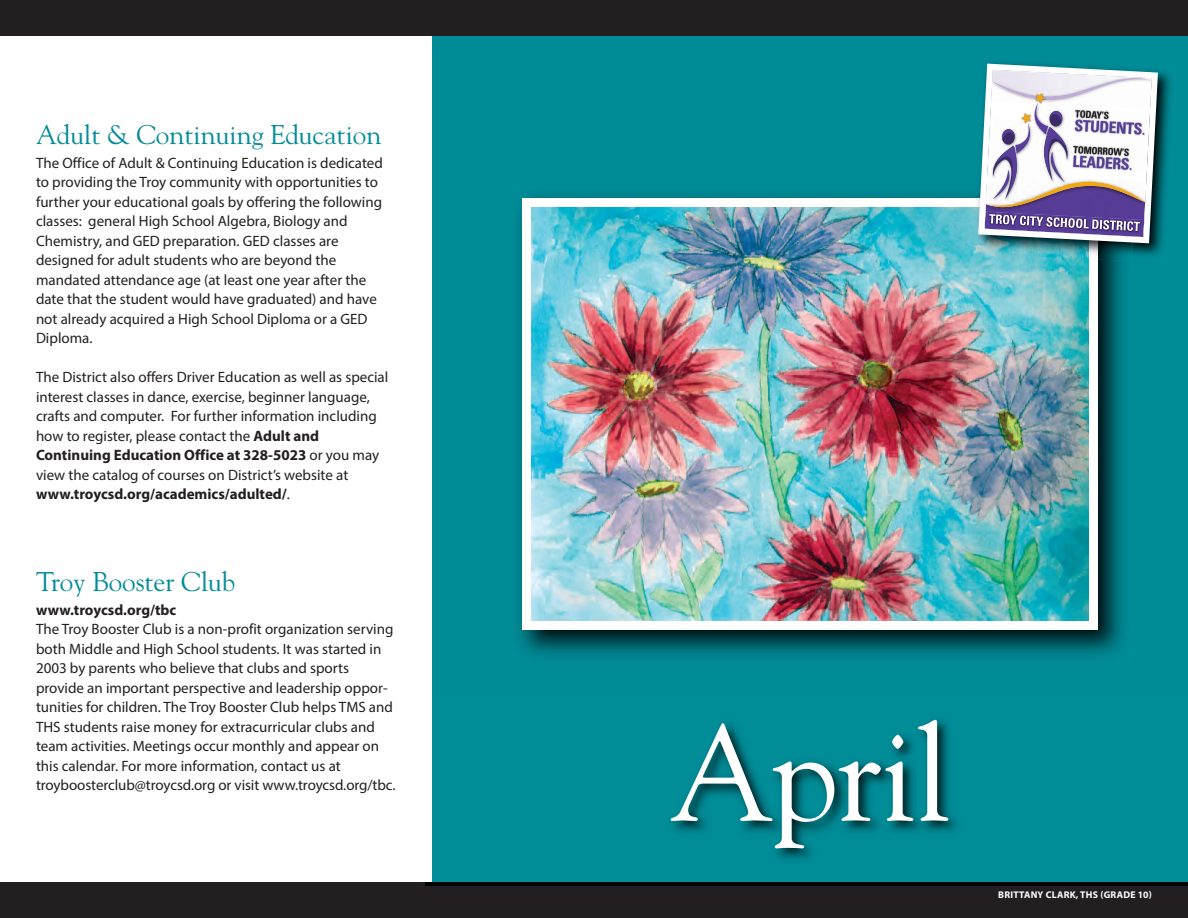
<style>
.page{position:relative;width:1188px;height:918px;background:#008c97}
.page>*{position:absolute;margin:0;border:0;box-sizing:border-box;transform-origin:0 0}
.t1{font:135px "Goudy";letter-spacing:-.02em;color:#fff}
.t2{font:27px "Goudy";color:#008c97}
.t3{font:15px/19.5px "Myriad Pro";color:#231f20}
.t4{font:700 15px "Myriad Pro";color:#231f20}
.t5{font:700 9.75px "Myriad Pro";letter-spacing:.025em;color:#fff}
.s1{font-weight:700}
</style>
<div class="page">
<img style="left:532px;top:208px;width:556px;height:412px">
<div style="left:522px;top:198px;width:576px;height:432px;border:9px solid #fff"></div>
<div style="left:0;top:36px;width:432px;height:846px;background:#fff"></div>
<div style="left:0;top:0;width:1188px;height:36px;background:#231f20"></div>
<div style="left:0;top:882px;width:1188px;height:36px;background:#231f20"></div>
<img style="left:426px;top:721px;width:762px;height:164px">
<img style="left:975px;top:72px;width:195px;height:191px">
<img style="left:974px;top:190px;width:158px;height:71px">
<img style="left:974px;top:198px;width:124px;height:62px">
<img style="left:971px;top:207px;width:118px;height:52px">
<svg style="left:975px;top:63px;width:186px;height:183px;background:#afb4c6"></svg>
<h2 class="t2" style="left:36px;top:119px;width:347px">Adult &amp; Continuing Education</h2>
<p class="t3" style="left:36px;top:154px;width:348px">The Office of Adult &amp; Continuing Education is dedicated to providing the Troy community with opportunities to further your educational goals by offering the following classes: general High School Algebra, Biology and Chemistry, and GED preparation. GED classes are designed for adult students who are beyond the mandated attendance age (at least one year after the date that the student would have graduated) and have not already acquired a High School Diploma or a GED Diploma.</p>
<p class="t3" style="left:36px;top:369px;width:354px">The District also offers Driver Education as well as special interest classes in dance, exercise, beginner language, crafts and computer. For further information including how to register, please contact the <span class="s1">Adult and Continuing Education Office at 328-5023</span> or you may view the catalog of courses on District’s website at <span class="s1">www.troycsd.org/academics/adulted/</span>.</p>
<h2 class="t2" style="left:36px;top:566px;width:201px">Troy Booster Club</h2>
<p class="t4" style="left:36px;top:604px;width:142px">www.troycsd.org/tbc</p>
<p class="t3" style="left:36px;top:621px;width:361px">The Troy Booster Club is a non-profit organization serving both Middle and High School students. It was started in 2003 by parents who believe that clubs and sports provide an important perspective and leadership oppor&shy;tunities for children. The Troy Booster Club helps TMS and THS students raise money for extracurricular clubs and team activities. Meetings occur monthly and appear on this calendar. For more information, contact us at troyboosterclub@troycsd.org or visit www.troycsd.org/tbc.</p>
<h1 class="t1" style="left:669px;top:695px;width:283px">April</h1>
<p class="t5" style="left:998px;top:891px;width:155px">BRITTANY CLARK, THS (GRADE 10)</p>
</div>
